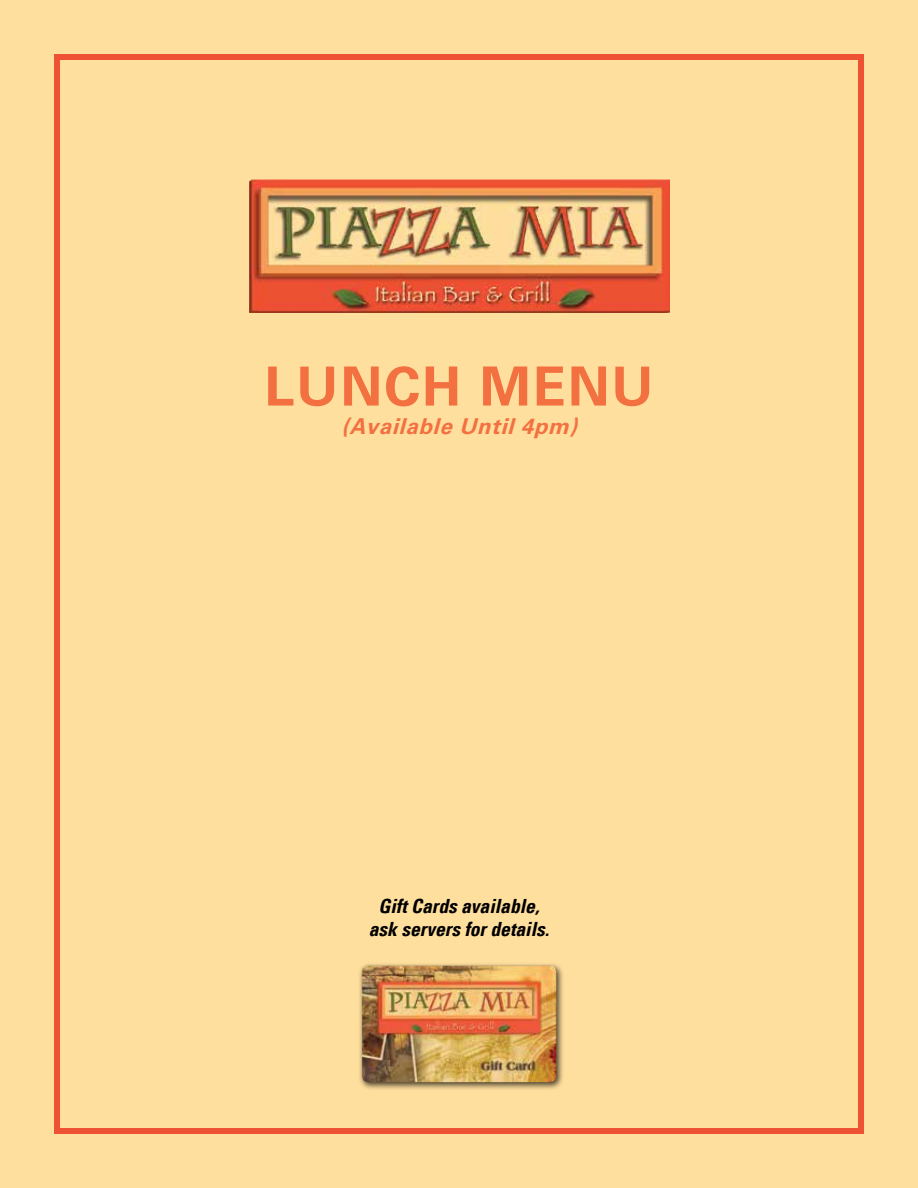
<style>
.page{position:relative;width:918px;height:1188px;background:#ffdf9d}
.page>*{position:absolute;margin:0;border:0;box-sizing:border-box;transform-origin:0 0}
.t1{font:700 54px "Univers";letter-spacing:.035em;color:#f37041}
.t2{font:italic 700 21.9px "Univers";color:#f37041}
.t3{font:italic 700 condensed 19.5px/23.4px "Univers LT";color:#000;text-align:center}
</style>
<div class="page">
<div style="left:54px;top:54px;width:810px;height:1080px;border:6px solid #ee5133"></div>
<img style="left:249px;top:179px;width:420px;height:134px">
<div style="left:358px;top:962px;width:207px;height:129px;background:#000;opacity:.73"></div>
<img style="left:362px;top:966px;width:194px;height:116px">
<h1 class="t1" style="left:264px;top:355px;width:391px">LUNCH MENU</h1>
<p class="t2" style="left:341px;top:413px;width:244px">(Available Until4pm)</p>
<p class="t3" style="left:369px;top:894px;width:182px">Gift Cards available, ask servers for details.</p>
</div>
